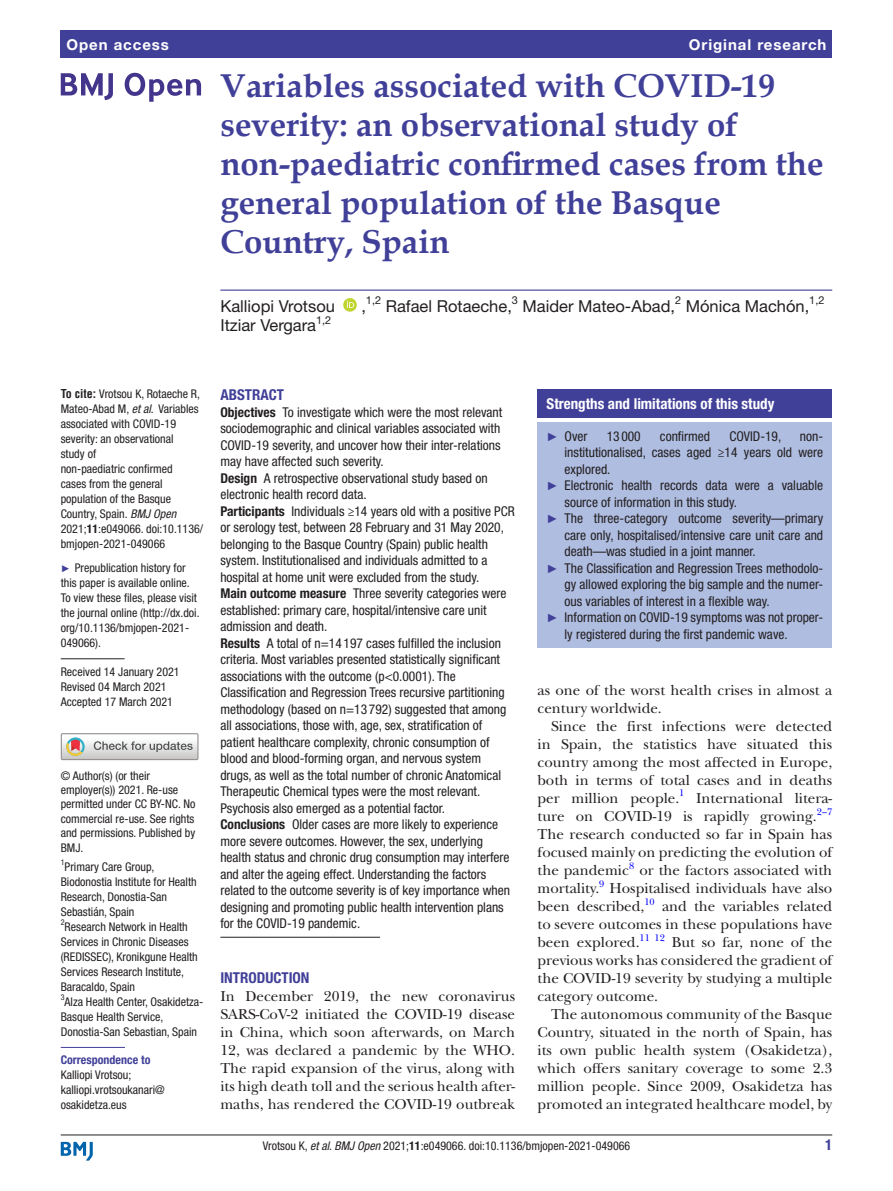
<style>
.page{position:relative;width:893px;height:1191px;background:#fff}
.page>*{position:absolute;margin:0;border:0;box-sizing:border-box;transform-origin:0 0}
.t1{font:700 33px/39px "Book Antiqua";color:#414099}
.t2{font:16.5px "Helvetica Neue LT Std";color:#231f20}
.t3{font:15px/18px "New Baskerville";color:#231f20;text-align:justify}
.t4{font:700 condensed 15px "Helvetica Neue LT Std";color:#fff}
.t5{font:700 15px "Helvetica Neue LT Std";letter-spacing:.065em;color:#fff}
.t6{font:700 condensed 15px "Helvetica Neue LT Std";color:#414099}
.t7{font:condensed 13.5px/16.5px "Helvetica Neue LT Std";color:#231f20}
.t8{font:condensed 12px/15px "Helvetica Neue LT Std";color:#231f20}
.t9{font:700 condensed 12px "Helvetica Neue LT Std";color:#414099}
.t10{font:10.95px "Helvetica Neue LT Std";color:#231f20}
.t11{font:9.9px "New Baskerville";color:#00f}
.t12{font:condensed 7.95px "Helvetica Neue LT Std";color:#231f20}
.s1{font-family:"Helvetica LT Std";font-weight:700}
.s2{font-style:italic}
.s3{font-weight:700}
.s4{font-family:"Arial";font-stretch:normal;font-size:9.75px;color:#414099}
.s5{font-family:"Arial";font-stretch:normal;font-size:12px;color:#414099}
</style>
<div class="page">
<hr style="left:61px;top:1134px;width:771px;height:1px;background:#231f20">
<svg style="left:61px;top:1141px;width:32px;height:19px"></svg>
<div style="left:61px;top:31px;width:771px;height:27px;background:#414099"></div>
<hr style="left:220px;top:289px;width:612px;height:2px;background:#414099">
<svg style="left:343px;top:298px;width:14px;height:14px"></svg>
<hr style="left:61px;top:658px;width:64px;height:1px;background:#231f20">
<hr style="left:61px;top:1047px;width:64px;height:1px;background:#414099">
<svg style="left:61px;top:73px;width:52px;height:27px"></svg>
<svg style="left:125px;top:73px;width:76px;height:29px"></svg>
<div style="left:61px;top:733px;width:138px;height:27px;border:1px solid #969090"></div>
<svg style="left:61px;top:733px;width:137px;height:26px"></svg>
<hr style="left:220px;top:937px;width:160px;height:1px;background:#231f20">
<div style="left:538px;top:389px;width:294px;height:29px;background:#414099"></div>
<div style="left:538px;top:422px;width:294px;height:226px;background:#afbde1"></div>
<p class="t5" style="left:66px;top:35px;width:104px">Open access</p>
<p class="t5" style="left:689px;top:35px;width:139px">Original research</p>
<h1 class="t1" style="left:220px;top:66px;width:605px">Variables associated with COVID-19 severity: an observational study of non--paediatric confirmed cases from the general population of the Basque<br>Country, Spain</h1>
<p class="t2" style="left:220px;top:296px;width:116px">Kalliopi Vrotsou</p>
<p class="t2" style="left:361px;top:296px;width:6px">,</p>
<p class="t10" style="left:366px;top:294px;width:17px">1,2</p>
<p class="t2" style="left:386px;top:296px;width:128px">Rafael Rotaeche,</p>
<p class="t10" style="left:512px;top:294px;width:8px">3</p>
<p class="t2" style="left:523px;top:296px;width:154px">Maider Mateo-Abad,</p>
<p class="t10" style="left:675px;top:294px;width:8px">2</p>
<p class="t2" style="left:686px;top:296px;width:125px">Mónica Machón,</p>
<p class="t10" style="left:809px;top:294px;width:17px">1,2</p>
<p class="t2" style="left:220px;top:315px;width:97px">Itziar Vergara</p>
<p class="t10" style="left:316px;top:313px;width:17px">1,2</p>
<p class="t8" style="left:61px;top:386px;width:144px"><span class="s1">To cite:</span> Vrotsou K, Rotaeche R,<br>Mateo-Abad M, <span class="s2">et al</span>. Variables associated with COVID-19 severity: an observational<br>study of<br>non-paediatric confirmed<br>cases from the general population of the Basque<br>Country, Spain. <span class="s2">BMJ Open<br></span>2021;<span class="s3">11</span>:e049066. doi:10.1136/ bmjopen-2021-049066</p>
<p class="t8" style="left:61px;top:560px;width:140px"><span class="s4">►</span> Prepublication history for this paper is available online.<br>To view these files, please visit the journal online (http://dx.doi. org/10.1136/bmjopen-2021-<br>049066).</p>
<p class="t8" style="left:61px;top:664px;width:120px">Received 14 January 2021<br>Revised 04 March 2021<br>Accepted 17 March 2021</p>
<p class="t8" style="left:61px;top:768px;width:136px;line-height:14.4px">© Author(s) (or their employer(s)) 2021. Re-use permitted under CC BY-NC. No commercial re-use. See rights and permissions. Published by<br>BMJ.</p>
<p class="t12" style="left:61px;top:858px;width:5px">1</p>
<p class="t8" style="left:61px;top:859px;width:137px;text-indent:4px">Primary Care Group,<br>Biodonostia Institute for Health<br>Research, Donostia-San<br>Sebastián, Spain</p>
<p class="t12" style="left:61px;top:918px;width:5px">2</p>
<p class="t8" style="left:61px;top:919px;width:144px;text-indent:4px">Research Network in Health<br>Services in Chronic Diseases (REDISSEC), Kronikgune Health<br>Services Research Institute,<br>Baracaldo, Spain<br><sup>3</sup>Alza Health Center, Osakidetza-<br>Basque Health Service,<br>Donostia-San Sebastian, Spain</p>
<p class="t9" style="left:61px;top:1052px;width:91px">Correspondence to</p>
<p class="t8" style="left:61px;top:1067px;width:105px">Kalliopi Vrotsou; kalliopi.vrotsoukanari@ osakidetza.eus</p>
<p class="t6" style="left:220px;top:386px;width:65px">ABSTRACT</p>
<p class="t7" style="left:220px;top:403px;width:296px"><span class="s3">Objectives</span> To investigate which were the most relevant sociodemographic and clinical variables associated with COVID-19 severity, and uncover how their inter-relations may have affected such severity.<br><span class="s3">Design</span> A retrospective observational study based on electronic health record data.<br><span class="s3">Participants</span> Individuals ≥14 years old with a positive PCR or serology test, between 28 February and 31 May 2020, belonging to the Basque Country (Spain) public health system. Institutionalised and individuals admitted to a hospital at home unit were excluded from the study.<br><span class="s3">Main outcome measure</span> Three severity categories were established: primary care, hospital/intensive care unit admission and death.<br><span class="s3">Results</span> A total of n=14 197 cases fulfilled the inclusion criteria. Most variables presented statistically significant associations with the outcome (p&lt;0.0001). The Classification and Regression Trees recursive partitioning methodology (based on n=13 792) suggested that among all associations, those with, age, sex, stratification of patient healthcare complexity, chronic consumption of blood and blood-forming organ, and nervous system drugs, as well as the total number of chronic Anatomical Therapeutic Chemical types were the most relevant.<br>Psychosis also emerged as a potential factor.<br><span class="s3">Conclusions</span> Older cases are more likely to experience more severe outcomes. However, the sex, underlying health status and chronic drug consumption may interfere and alter the ageing effect. Understanding the factors related to the outcome severity is of key importance when designing and promoting public health intervention plans for the COVID-19 pandemic.</p>
<p class="t6" style="left:220px;top:969px;width:91px">INTRODUCTION</p>
<p class="t3" style="left:220px;top:987px;width:296px">In December 2019, the new coronavirus SARS-CoV-2 initiated the COVID-19 disease in China, which soon afterwards, on March 12, was declared a pandemic by the WHO.<br>The rapid expansion of the virus, along with its high death toll and the serious health after&shy;maths, has rendered the COVID-19 outbreak</p>
<p class="t4" style="left:547px;top:395px;width:229px">Strengths and limitations of this study</p>
<p class="t7" style="left:547px;top:428px;width:42px"><span class="s5">►</span> Over</p>
<p class="t7" style="left:607px;top:428px;width:36px">13 000</p>
<p class="t7" style="left:660px;top:428px;width:52px">confirmed</p>
<p class="t7" style="left:729px;top:428px;width:53px">COVID-19,</p>
<p class="t7" style="left:800px;top:428px;width:25px">non-</p>
<p class="t7" style="left:565px;top:444px;width:260px">institutionalised, cases aged ≥14 years old were</p>
<p class="t7" style="left:565px;top:461px;width:47px">explored.</p>
<p class="t7" style="left:547px;top:477px;width:278px"><span class="s5">►</span> Electronic health records data were a valuable</p>
<p class="t7" style="left:565px;top:494px;width:174px">source of information in this study.</p>
<p class="t7" style="left:547px;top:510px;width:278px"><span class="s5">►</span> The three-category outcome severity—primary</p>
<p class="t7" style="left:565px;top:527px;width:260px">care only, hospitalised/intensive care unit care and</p>
<p class="t7" style="left:565px;top:543px;width:193px">death—was studied in a joint manner.</p>
<p class="t7" style="left:547px;top:560px;width:278px"><span class="s5">►</span> The Classification and Regression Trees methodolo-</p>
<p class="t7" style="left:565px;top:576px;width:260px">gy allowed exploring the big sample and the numer-</p>
<p class="t7" style="left:565px;top:593px;width:207px">ous variables of interest in a flexible way.</p>
<p class="t7" style="left:547px;top:609px;width:278px"><span class="s5">►</span> Information on COVID-19 symptoms was not proper-</p>
<p class="t7" style="left:565px;top:626px;width:225px">ly registered during the first pandemic wave.</p>
<p class="t3" style="left:538px;top:681px;width:296px">as one of the worst health crises in almost a century worldwide.</p>
<p class="t3" style="left:538px;top:717px;width:296px;text-indent:14px">Since the first infections were detected in Spain, the statistics have situated this country among the most affected in Europe, both in terms of total cases and in deaths per million people.<sup>1</sup></p>
<p class="t3" style="left:538px;top:789px;width:296px;text-indent:159px">International litera&shy;ture on COVID-19 is rapidly growing.</p>
<p class="t11" style="left:817px;top:805px;width:17px">2–7</p>
<p class="t3" style="left:538px;top:825px;width:296px">The research conducted so far in Spain has focused mainly on predicting the evolution of the pandemic</p>
<p class="t11" style="left:629px;top:859px;width:7px">8</p>
<p class="t3" style="left:639px;top:861px;width:194px">or the factors associated with</p>
<p class="t3" style="left:538px;top:879px;width:63px">mortality.</p>
<p class="t11" style="left:599px;top:877px;width:7px">9</p>
<p class="t3" style="left:538px;top:879px;width:296px;text-indent:72px">Hospitalised individuals have also been described,</p>
<p class="t11" style="left:644px;top:895px;width:12px">10</p>
<p class="t3" style="left:538px;top:897px;width:296px;text-indent:124px">and the variables related to severe outcomes in these populations have been explored.</p>
<p class="t11" style="left:640px;top:931px;width:27px">11 12</p>
<p class="t3" style="left:538px;top:933px;width:296px;text-indent:134px">But so far, none of the previous works has considered the gradient of the COVID-19 severity by studying a multiple category outcome.</p>
<p class="t3" style="left:538px;top:1005px;width:296px;text-indent:14px">The autonomous community of the Basque Country, situated in the north of Spain, has its own public health system (Osakidetza), which offers sanitary coverage to some 2.3 million people. Since 2009, Osakidetza has promoted an integrated healthcare model, by</p>
<p class="t8" style="left:263px;top:1137px;width:369px">Vrotsou K, <span class="s2">et al</span>. <span class="s2">BMJ Open</span> 2021;<span class="s3">11</span>:e049066. doi:10.1136/bmjopen-2021-049066</p>
<p class="t6" style="left:825px;top:1135px;width:9px">1</p>
</div>
